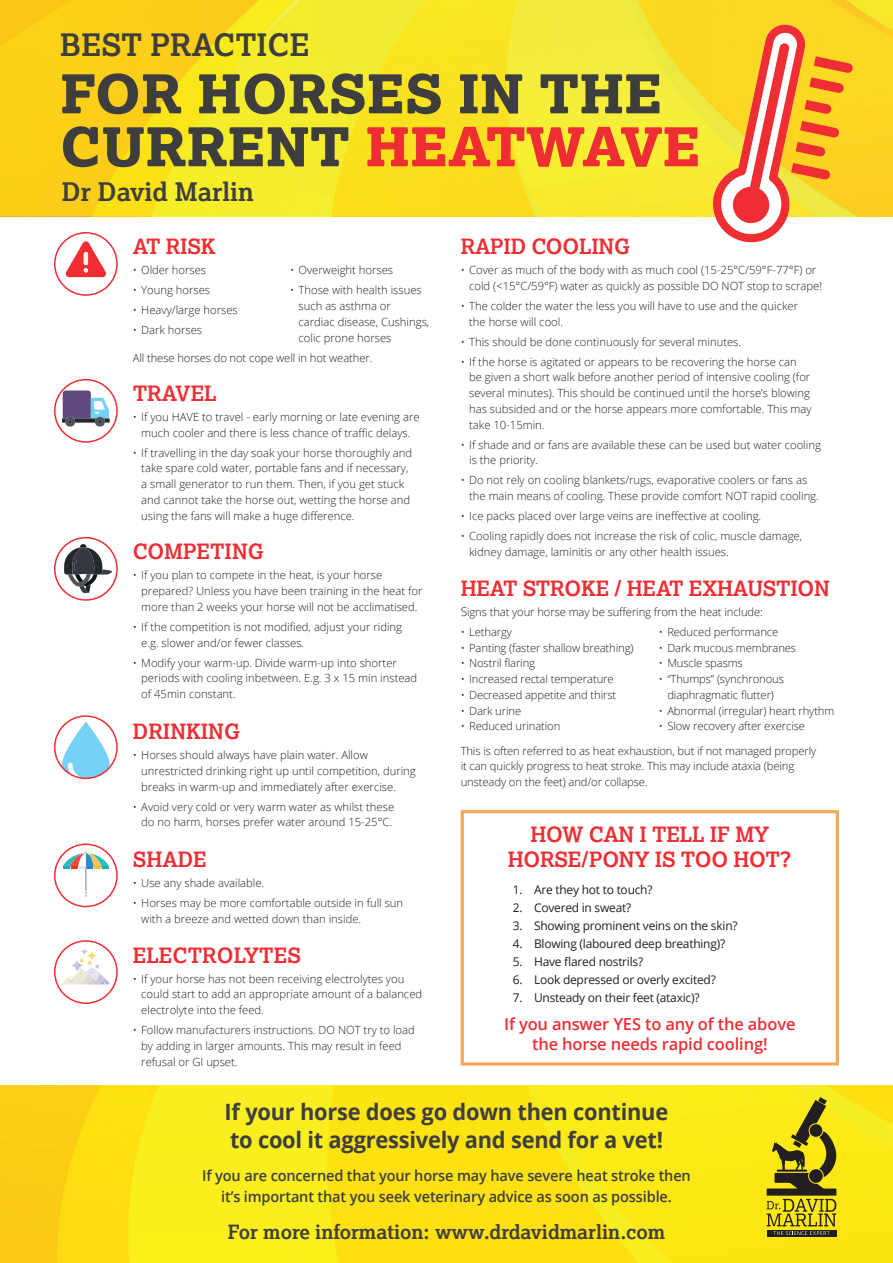
<style>
.page{position:relative;width:893px;height:1263px;background:#fff}
.page>*{position:absolute;margin:0;border:0;box-sizing:border-box;transform-origin:0 0}
.t1{font:800 53.4px/52.9px "Lexia";color:#3e3e3f;scale:1.05 1}
.t2{font:700 30.75px "Lexia";color:#3e3e3f}
.t3{font:700 25.5px "Lexia";color:#3e3e3f}
.t4{font:700 22.5px/28.5px "Open Sans";letter-spacing:-.01em;color:#3e3e3f}
.t5{font:700 21px/25.2px "Lexia";letter-spacing:-.01em;color:#ee2e33;text-align:center}
.t6{font:700 19.5px "Lexia";color:#3e3e3f}
.t7{font:600 16.5px/19.8px "Open Sans";letter-spacing:-.01em;color:#ee2e33;text-align:center}
.t8{font:600 15px/20.5px "Open Sans";letter-spacing:-.01em;color:#3e3e3f;text-align:center}
.t9{font:12px "Open Sans";letter-spacing:-.02em;color:#231f20}
.t10{font:300 11.25px/15.8px "Open Sans";color:#231f20}
.s1{color:#ee2e33}
.s2{font-size:12px}
</style>
<div class="page">
<img style="left:0;top:1085px;width:893px;height:178px">
<img style="left:812px;top:0;width:81px;height:216px">
<svg style="left:0;top:0;width:812px;height:216px;background:#f8e125"></svg>
<svg style="left:711px;top:24px;width:142px;height:219px"></svg>
<div style="left:767px;top:1230px;width:69px;height:6px;background:#231f20"></div>
<svg style="left:767px;top:1097px;width:69px;height:138px;background:#a99c1a"></svg>
<div style="left:461px;top:810px;width:378px;height:255px;border:3px solid #f3aa58"></div>
<svg style="left:62px;top:390px;width:48px;height:37px"></svg>
<div style="left:54px;top:379px;width:64px;height:64px;border:2px solid #ee2e33;border-radius:50%"></div>
<svg style="left:62px;top:722px;width:48px;height:56px"></svg>
<div style="left:54px;top:715px;width:64px;height:64px;border:2px solid #ee2e33;border-radius:50%"></div>
<svg style="left:62px;top:948px;width:48px;height:37px"></svg>
<div style="left:54px;top:940px;width:64px;height:64px;border:2px solid #ee2e33;border-radius:50%"></div>
<svg style="left:66px;top:241px;width:40px;height:36px"></svg>
<div style="left:54px;top:232px;width:64px;height:64px;border:2px solid #ee2e33;border-radius:50%"></div>
<svg style="left:64px;top:544px;width:48px;height:49px"></svg>
<div style="left:54px;top:537px;width:64px;height:64px;border:2px solid #ee2e33;border-radius:50%"></div>
<svg style="left:63px;top:851px;width:46px;height:46px"></svg>
<div style="left:54px;top:843px;width:64px;height:64px;border:2px solid #ee2e33;border-radius:50%"></div>
<h2 class="t2" style="left:60px;top:26px;width:251px">BEST PRACTICE</h2>
<h1 class="t1" style="left:60px;top:66px;width:611px">FOR HORSES IN THE<br>CURRENT <span class="s1">HEATWAVE</span></h1>
<h3 class="t3" style="left:62px;top:176px;width:194px">Dr David Marlin</h3>
<h3 class="t5" style="left:133px;top:234px;width:84px">AT RISK</h3>
<p class="t10" style="left:133px;top:262px;width:75px">• Older horses</p>
<p class="t10" style="left:133px;top:282px;width:79px">• Young horses</p>
<p class="t10" style="left:133px;top:302px;width:107px">• Heavy/large horses</p>
<p class="t10" style="left:133px;top:322px;width:71px">• Dark horses</p>
<p class="t10" style="left:290px;top:262px;width:105px">• Overweight horses</p>
<p class="t10" style="left:299px;top:282px;width:132px;text-indent:-9px">• Those with health issues such as asthma or cardiac disease, Cushings, colic prone horses</p>
<p class="t10" style="left:133px;top:349px;width:241px">All these horses do not cope well in hot weather.</p>
<h3 class="t5" style="left:133px;top:380px;width:86px">TRAVEL</h3>
<p class="t10" style="left:133px;top:409px;width:288px;text-align:center">• If you HAVE to travel - early morning or late evening are much cooler and there is less chance of traffic delays.</p>
<p class="t10" style="left:141px;top:444px;width:272px;text-indent:-9px">• If travelling in the day soak your horse thoroughly and take spare cold water, portable fans and if necessary, a small generator to run them. Then, if you get stuck and cannot take the horse out, wetting the horse and using the fans will make a huge difference.</p>
<h3 class="t5" style="left:133px;top:539px;width:133px">COMPETING</h3>
<p class="t10" style="left:141px;top:567px;width:283px;text-indent:-9px">• If you plan to compete in the heat, is your horse prepared? Unless you have been training in the heat for more than 2 weeks your horse will not be acclimatised.</p>
<p class="t10" style="left:141px;top:619px;width:262px;text-indent:-9px">• If the competition is not modified, adjust your riding e.g. slower and/or fewer classes.</p>
<p class="t10" style="left:141px;top:654px;width:277px;text-indent:-9px">• Modify your warm-up. Divide warm-up into shorter periods with cooling inbetween. E.g. 3 x 15 min instead of 45min constant.</p>
<h3 class="t5" style="left:133px;top:718px;width:109px">DRINKING</h3>
<p class="t10" style="left:141px;top:747px;width:276px;text-indent:-9px">• Horses should always have plain water. Allow unrestricted drinking right up until competition, during breaks in warm-up and immediately after exercise.</p>
<p class="t10" style="left:133px;top:798px;width:263px;text-align:center">• Avoid very cold or very warm water as whilst these do no harm, horses prefer water around 15-25°C.</p>
<h3 class="t5" style="left:133px;top:846px;width:76px">SHADE</h3>
<p class="t10" style="left:133px;top:875px;width:133px">• Use any shade available.</p>
<p class="t10" style="left:141px;top:895px;width:263px;text-indent:-9px">• Horses may be more comfortable outside in full sun with a breeze and wetted down than inside.</p>
<h3 class="t5" style="left:133px;top:942px;width:170px">ELECTROLYTES</h3>
<p class="t10" style="left:141px;top:970px;width:282px;text-indent:-9px">• If your horse has not been receiving electrolytes you could start to add an appropriate amount of a balanced electrolyte into the feed.</p>
<p class="t10" style="left:141px;top:1022px;width:275px;text-indent:-9px">• Follow manufacturers instructions. DO NOT try to load by adding in larger amounts. This may result in feed refusal or GI upset.</p>
<h3 class="t5" style="left:461px;top:233px;width:171px">RAPID COOLING</h3>
<p class="t10" style="left:469px;top:262px;width:354px;text-indent:-9px">• Cover as much of the body with as much cool (15-25°C/59°F-77°F) or cold (&lt;15°C/59°F) water as quickly as possible DO NOT stop to scrape!</p>
<p class="t10" style="left:469px;top:298px;width:330px;text-indent:-9px">• The colder the water the less you will have to use and the quicker the horse will cool.</p>
<p class="t10" style="left:461px;top:333px;width:282px">• This should be done continuously for several minutes.</p>
<p class="t10" style="left:469px;top:353px;width:344px;text-indent:-9px">• If the horse is agitated or appears to be recovering the horse can be given a short walk before another period of intensive cooling (for several minutes). This should be continued until the horse’s blowing has subsided and or the horse appears more comfortable. This may take 10-15min.</p>
<p class="t10" style="left:469px;top:436px;width:353px;text-indent:-9px">• If shade and or fans are available these can be used but water cooling is the priority.</p>
<p class="t10" style="left:469px;top:472px;width:351px;text-indent:-9px">• Do not rely on cooling blankets/rugs, evaporative coolers or fans as the main means of cooling. These provide comfort NOT rapid cooling.</p>
<p class="t10" style="left:461px;top:508px;width:302px">• Ice packs placed over large veins are ineffective at cooling.</p>
<p class="t10" style="left:469px;top:528px;width:335px;text-indent:-9px">• Cooling rapidly does not increase the risk of colic, muscle damage, kidney damage, laminitis or any other health issues.</p>
<h3 class="t5" style="left:461px;top:575px;width:371px">HEAT STROKE / HEAT EXHAUSTION</h3>
<p class="t10" style="left:461px;top:603px;width:304px"><span class="s2">S</span>igns that your horse may be suffering from the heat include:</p>
<p class="t10" style="left:461px;top:623px;width:53px">• Lethargy</p>
<p class="t10" style="left:461px;top:639px;width:174px">• Panting (faster shallow breathing)</p>
<p class="t10" style="left:461px;top:655px;width:76px">• Nostril flaring</p>
<p class="t10" style="left:461px;top:671px;width:154px">• Increased rectal temperature</p>
<p class="t10" style="left:461px;top:686px;width:157px">• Decreased appetite and thirst</p>
<p class="t10" style="left:461px;top:702px;width:62px">• Dark urine</p>
<p class="t10" style="left:461px;top:718px;width:101px">• Reduced urination</p>
<p class="t10" style="left:659px;top:623px;width:121px">• Reduced performance</p>
<p class="t10" style="left:659px;top:639px;width:139px">• Dark mucous membranes</p>
<p class="t10" style="left:659px;top:655px;width:86px">• Muscle spasms</p>
<p class="t10" style="left:659px;top:671px;width:127px;text-align:center">• “Thumps” (synchronous diaphragmatic flutter)</p>
<p class="t10" style="left:659px;top:702px;width:177px">• Abnormal (irregular) heart rhythm</p>
<p class="t10" style="left:461px;top:714px;width:357px;line-height:24.3px;text-indent:198px">• Slow recovery after exercise<br>This is often referred to as heat exhaustion, but if not managed properly</p>
<p class="t10" style="left:461px;top:758px;width:335px">it can quickly progress to heat stroke. This may include ataxia (being unsteady on the feet) and/or collapse.</p>
<h3 class="t5" style="left:508px;top:821px;width:286px">HOW CAN I TELL IF MY<br>HORSE/PONY IS TOO HOT?</h3>
<p class="t9" style="left:513px;top:881px;width:141px">1. Are they hot to touch?</p>
<p class="t9" style="left:513px;top:899px;width:120px">2. Covered in sweat?</p>
<p class="t9" style="left:513px;top:917px;width:226px">3. Showing prominent veins on the skin?</p>
<p class="t9" style="left:513px;top:935px;width:214px">4. Blowing (laboured deep breathing)?</p>
<p class="t9" style="left:513px;top:953px;width:132px">5. Have flared nostrils?</p>
<p class="t9" style="left:513px;top:971px;width:205px">6. Look depressed or overly excited?</p>
<p class="t9" style="left:513px;top:989px;width:188px">7. Unsteady on their feet (ataxic)?</p>
<h3 class="t7" style="left:504px;top:1014px;width:293px">If you answer YES to any of the above the horse needs rapid cooling!</h3>
<h3 class="t4" style="left:225px;top:1096px;width:445px">If your horse does go down then continue to cool it aggressively and send for a vet!</h3>
<h3 class="t8" style="left:202px;top:1165px;width:490px">If you are concerned that your horse may have severe heat stroke then it’s important that you seek veterinary advice as soon as possible.</h3>
<h3 class="t6" style="left:228px;top:1219px;width:439px">For more information: www.drdavidmarlin.com</h3>
</div>
